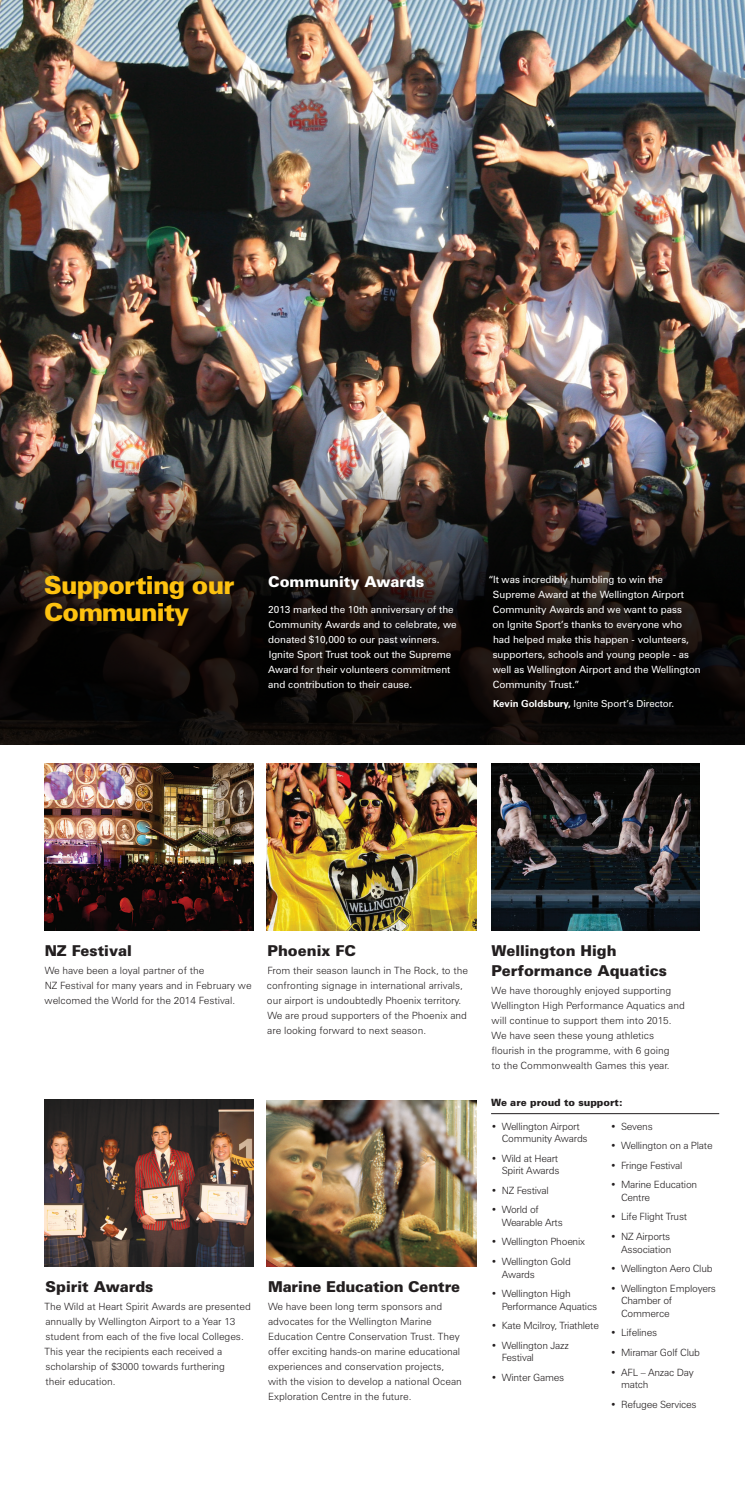
<style>
.page{position:relative;width:745px;height:1489px;background:#fff}
.page>*{position:absolute;margin:0;border:0;box-sizing:border-box;transform-origin:0 0}
.t1{font:900 25px/27.5px "Zurich";letter-spacing:-.03em;color:#fec210}
.t2{font:900 15px/20px "Zurich";color:#231f20}
.t3{font:900 15px "Zurich";color:#fff}
.t4{font:300 10px/15px "Zurich";color:#231f20}
.t5{font:10px/15px "Zurich";color:#fff}
.t6{font:300 10px/12.5px "Zurich";letter-spacing:-.02em;color:#231f20}
.t7{font:900 10px "Zurich";color:#231f20}
.t8{font:9.75px "Zurich";color:#fff}
.s1{font-weight:700}
</style>
<div class="page">
<img style="left:0;top:0;width:744px;height:438px">
<img style="left:0;top:438px;width:744px;height:306px">
<hr style="left:491px;top:1113px;width:227px;height:1px;background:#231f20">
<img style="left:267px;top:764px;width:209px;height:166px">
<img style="left:44px;top:764px;width:210px;height:166px">
<img style="left:491px;top:764px;width:208px;height:166px">
<img style="left:267px;top:1100px;width:209px;height:166px">
<img style="left:44px;top:1099px;width:210px;height:167px">
<h1 class="t1" style="left:44px;top:570px;width:191px">Supporting our<br>Community</h1>
<p class="t5" style="left:492px;top:571px;width:209px;text-indent:-4px">“It was incredibly humbling to win the Supreme Award at the Wellington Airport Community Awards and we want to pass<br>on Ignite Sport’s thanks to everyone who had helped make this happen - volunteers, supporters, schools and young people - as well as Wellington Airport and the Wellington Community Trust.”</p>
<p class="t8" style="left:493px;top:697px;width:182px"><span class="s1">Kevin Goldsbury,</span> Ignite Sport’s Director.</p>
<h2 class="t3" style="left:268px;top:572px;width:157px">Community Awards</h2>
<p class="t5" style="left:268px;top:601px;width:190px">2013 marked the 10th anniversary of the Community Awards and to celebrate, we donated $10,000 to our past winners.<br>Ignite Sport Trust took out the Supreme Award for their volunteers commitment and contribution to their cause.</p>
<h2 class="t2" style="left:45px;top:940px;width:89px">NZ Festival</h2>
<p class="t4" style="left:45px;top:963px;width:208px">We have been a loyal partner of the<br>NZ Festival for many years and in February we welcomed the World for the 2014 Festival.</p>
<h2 class="t2" style="left:267px;top:940px;width:90px">Phoenix FC</h2>
<p class="t4" style="left:267px;top:963px;width:202px">From their season launch in The Rock, to the confronting signage in international arrivals, our airport is undoubtedly Phoenix territory.<br>We are proud supporters of the Phoenix and are looking forward to next season.</p>
<h2 class="t2" style="left:45px;top:1276px;width:109px">Spirit Awards</h2>
<p class="t4" style="left:45px;top:1298px;width:208px">The Wild at Heart Spirit Awards are presented annually by Wellington Airport to a Year 13 student from each of the five local Colleges.<br>This year the recipients each received a scholarship of $3000 towards furthering<br>their education.</p>
<h2 class="t2" style="left:268px;top:1276px;width:193px">Marine Education Centre</h2>
<p class="t4" style="left:268px;top:1298px;width:195px">We have been long term sponsors and advocates for the Wellington Marine Education Centre Conservation Trust. They offer exciting hands-on marine educational experiences and conservation projects, with the vision to develop a national Ocean Exploration Centre in the future.</p>
<h2 class="t2" style="left:491px;top:940px;width:177px">Wellington High<br>Performance Aquatics</h2>
<p class="t4" style="left:491px;top:983px;width:195px">We have thoroughly enjoyed supporting Wellington High Performance Aquatics and will continue to support them into 2015.<br>We have seen these young athletics flourish in the programme, with 6 going<br>to the Commonwealth Games this year.</p>
<p class="t7" style="left:491px;top:1096px;width:133px">We are proud to support:</p>
<p class="t6" style="left:501px;top:1119px;width:87px;text-indent:-11px">• Wellington Airport<br>Community Awards</p>
<p class="t6" style="left:491px;top:1151px;width:70px;text-align:right">• Wild at Heart<br>Spirit Awards</p>
<p class="t6" style="left:491px;top:1183px;width:59px">• NZ Festival</p>
<p class="t6" style="left:501px;top:1203px;width:62px;text-indent:-11px">• World of<br>Wearable Arts</p>
<p class="t6" style="left:491px;top:1235px;width:95px">• Wellington Phoenix</p>
<p class="t6" style="left:501px;top:1254px;width:71px;text-indent:-11px">• Wellington Gold<br>Awards</p>
<p class="t6" style="left:501px;top:1287px;width:97px;text-indent:-11px">• Wellington High<br>Performance Aquatics</p>
<p class="t6" style="left:491px;top:1319px;width:109px">• Kate Mcilroy, Triathlete</p>
<p class="t6" style="left:501px;top:1338px;width:69px;text-indent:-11px">• Wellington Jazz<br>Festival</p>
<p class="t6" style="left:491px;top:1370px;width:74px">• Winter Games</p>
<p class="t4" style="left:610px;top:1118px;width:44px">• Sevens</p>
<p class="t6" style="left:610px;top:1139px;width:103px">• Wellington on a Plate</p>
<p class="t6" style="left:610px;top:1158px;width:73px">• Fringe Festival</p>
<p class="t6" style="left:620px;top:1178px;width:78px;text-indent:-11px">• Marine Education<br>Centre</p>
<p class="t6" style="left:610px;top:1210px;width:78px">• Life Flight Trust</p>
<p class="t6" style="left:610px;top:1230px;width:62px;text-align:right">• NZ Airports<br>Association</p>
<p class="t6" style="left:610px;top:1262px;width:104px">• Wellington Aero Club</p>
<p class="t6" style="left:620px;top:1281px;width:96px;text-indent:-11px">• Wellington Employers<br>Chamber of<br>Commerce</p>
<p class="t6" style="left:610px;top:1326px;width:48px">• Lifelines</p>
<p class="t6" style="left:610px;top:1345px;width:91px">• Miramar Golf Club</p>
<p class="t6" style="left:620px;top:1365px;width:74px;text-indent:-11px">• AFL – Anzac Day match</p>
<p class="t6" style="left:610px;top:1397px;width:88px">• Refugee Services</p>
</div>
